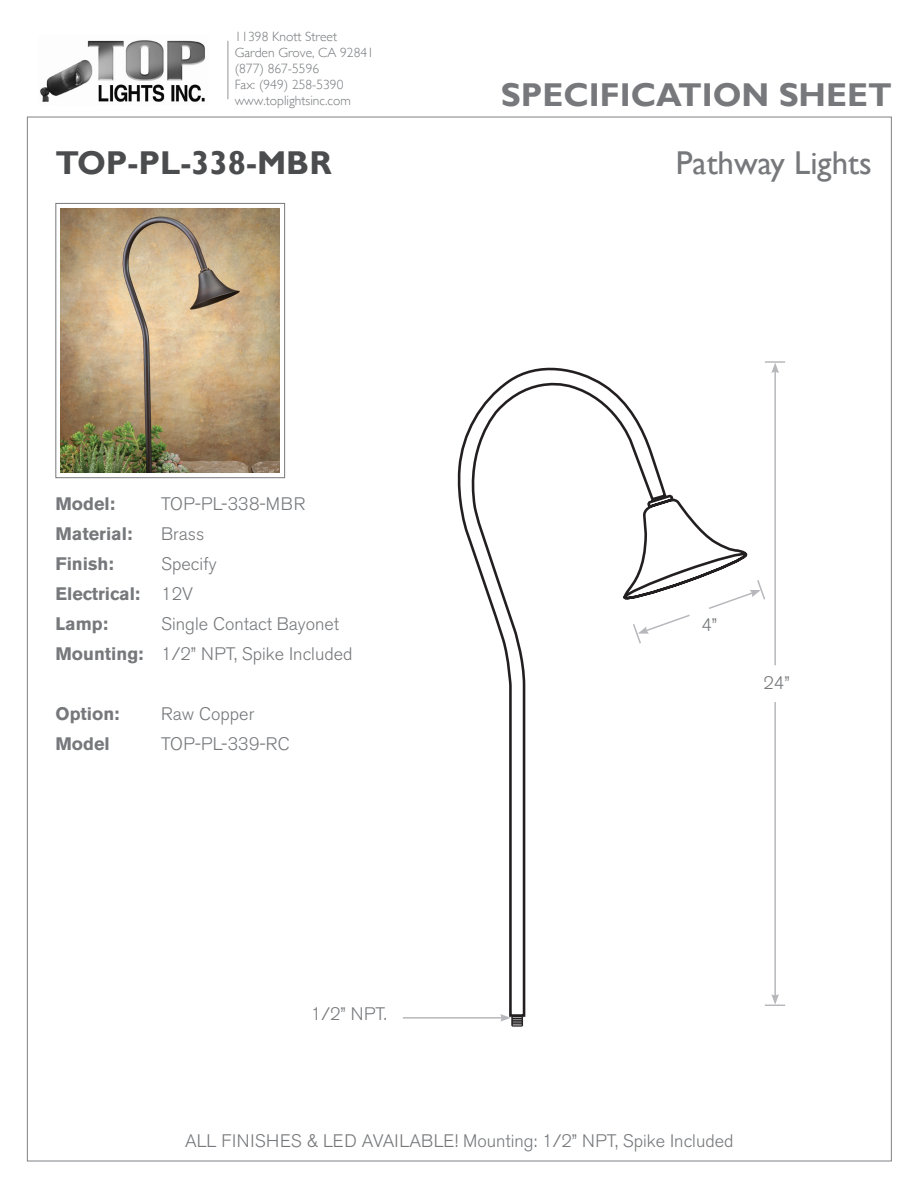
<style>
.page{position:relative;width:918px;height:1188px;background:#fff}
.page>*{position:absolute;margin:0;border:0;box-sizing:border-box;transform-origin:0 0}
.t1{font:700 33px "Gill Sans";color:#76787b}
.t2{font:700 33px "Gill Sans";color:#4b4c4d}
.t3{font:33px "Gill Sans";color:#76787b}
.t4{font:300 18px "Akzidenz Grotesk BE";color:#76787b}
.t5{font:700 18px "Akzidenz Grotesk BE";color:#76787b}
.t6{font:300 18px "Akzidenz Grotesk BE";letter-spacing:.02em;color:#76787b}
.t7{font:300 13.5px/16.2px "Gill Sans";color:#76787b}
</style>
<div class="page">
<img style="left:40px;top:40px;width:165px;height:62px">
<hr style="left:227px;top:41px;width:2px;height:58px;background:#b7b8bb">
<div style="left:55px;top:203px;width:230px;height:275px;border:1px solid #76787b"></div>
<img style="left:61px;top:209px;width:219px;height:263px">
<svg style="left:458px;top:368px;width:289px;height:650px"></svg>
<div style="left:511px;top:1023px;width:12px;height:4px;border:1px solid #231f20"></div>
<hr style="left:403px;top:1017px;width:100px;height:2px;background:#b7b8bb">
<svg style="left:500px;top:1014px;width:23px;height:12px"></svg>
<svg style="left:632px;top:613px;width:59px;height:32px"></svg>
<svg style="left:707px;top:578px;width:58px;height:32px"></svg>
<hr style="left:765px;top:361px;width:20px;height:2px;background:#b7b8bb">
<hr style="left:774px;top:371px;width:2px;height:294px;background:#b7b8bb">
<svg style="left:771px;top:363px;width:8px;height:10px"></svg>
<hr style="left:774px;top:702px;width:2px;height:295px;background:#b7b8bb">
<svg style="left:765px;top:994px;width:20px;height:12px"></svg>
<p class="t7" style="left:235px;top:27px;width:141px">11398 Knott Street<br>Garden Grove, CA 92841 (877) 867-5596<br>Fax: (949) 258-5390 www.toplightsinc.com</p>
<h1 class="t1" style="left:501px;top:75px;width:392px">SPECIFICATION SHEET</h1>
<p class="t2" style="left:55px;top:143px;width:278px">TOP-PL-338-MBR</p>
<p class="t3" style="left:676px;top:144px;width:198px">Pathway Lights</p>
<p class="t5" style="left:55px;top:493px;width:61px">Model:</p>
<p class="t5" style="left:55px;top:523px;width:78px">Material:</p>
<p class="t5" style="left:55px;top:553px;width:60px">Finish:</p>
<p class="t5" style="left:55px;top:583px;width:86px">Electrical:</p>
<p class="t5" style="left:55px;top:613px;width:54px">Lamp:</p>
<p class="t5" style="left:55px;top:643px;width:90px">Mounting:</p>
<p class="t5" style="left:55px;top:703px;width:66px">Option:</p>
<p class="t5" style="left:55px;top:733px;width:56px">Model</p>
<p class="t6" style="left:161px;top:494px;width:146px">TOP-PL-338-MBR</p>
<p class="t4" style="left:161px;top:524px;width:45px">Brass</p>
<p class="t4" style="left:161px;top:554px;width:57px">Specify</p>
<p class="t4" style="left:161px;top:584px;width:33px">12V</p>
<p class="t4" style="left:161px;top:614px;width:179px">Single Contact Bayonet</p>
<p class="t4" style="left:161px;top:644px;width:193px">1/2” NPT, Spike Included</p>
<p class="t4" style="left:161px;top:704px;width:95px">Raw Copper</p>
<p class="t6" style="left:161px;top:734px;width:130px">TOP-PL-339-RC</p>
<p class="t4" style="left:701px;top:615px;width:17px">4”</p>
<p class="t4" style="left:763px;top:673px;width:28px">24”</p>
<p class="t4" style="left:311px;top:1004px;width:77px">1/2” NPT.</p>
<p class="t4" style="left:185px;top:1131px;width:550px">ALL FINISHES &amp; LED AVAILABLE! Mounting: 1/2” NPT, Spike Included</p>
</div>
